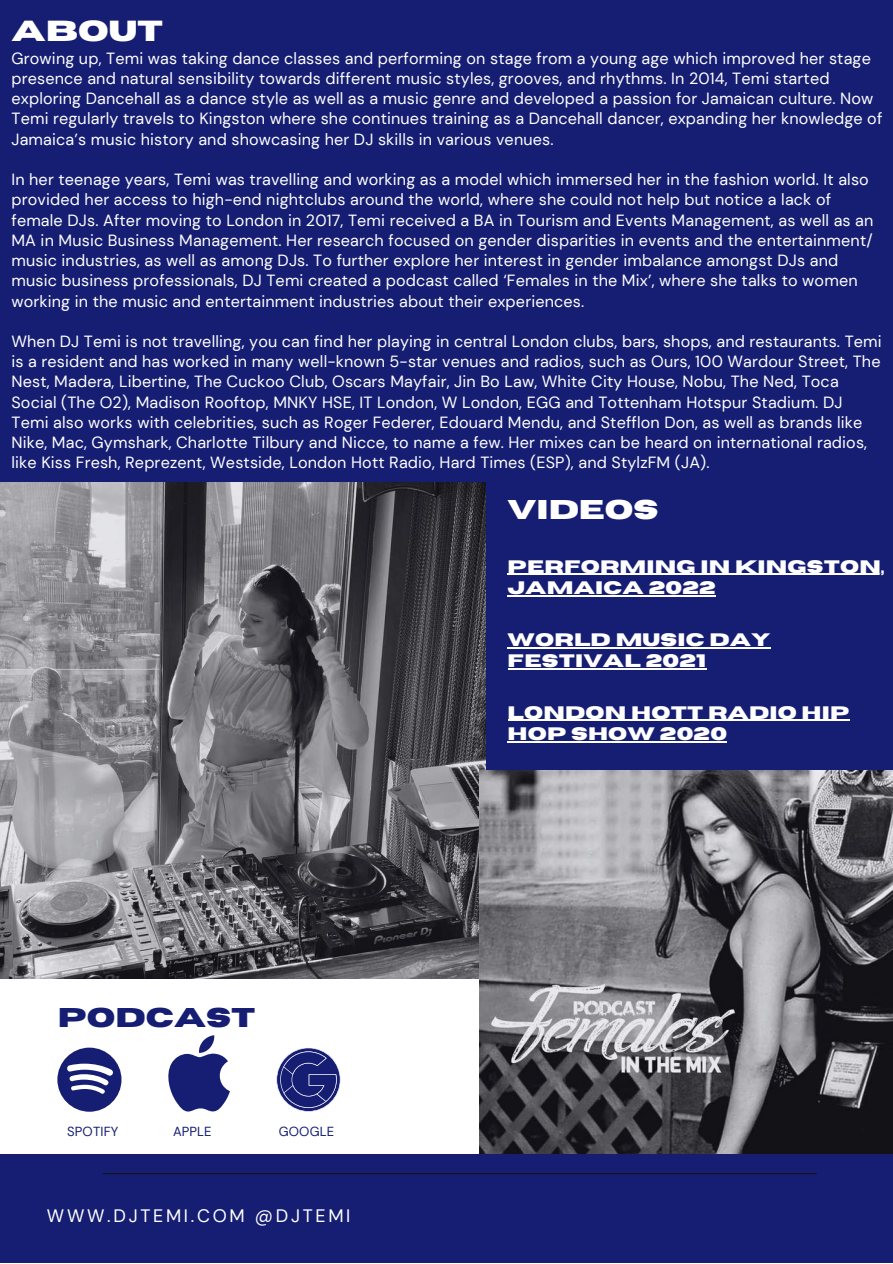
<style>
.page{position:relative;width:893px;height:1264px;background:#fff}
.page>*{position:absolute;margin:0;border:0;box-sizing:border-box;transform-origin:0 0}
.t1{font:700 28.95px "Horizon";color:#fff}
.t2{font:700 27px "Horizon";color:#161e73}
.t3{font:700 27px "Horizon";color:#fff}
.t4{font:700 18px/21.3px "Horizon";letter-spacing:.01em;color:#fff}
.t5{font:18px "DM Sans";letter-spacing:.15em;color:#fff}
.t6{font:16.2px/20.2px "DM Sans";letter-spacing:.01em;color:#fff}
.t7{font:13.05px "DM Sans";letter-spacing:.01em;color:#161e73}
</style>
<div class="page">
<div style="left:0;top:0;width:892px;height:1262px;background:#161e73"></div>
<img style="left:0;top:482px;width:485px;height:497px">
<div style="left:0;top:979px;width:892px;height:174px;background:#fff"></div>
<hr style="left:103px;top:1173px;width:713px;height:1px;background:#141414">
<img style="left:480px;top:770px;width:412px;height:383px">
<svg style="left:57px;top:1047px;width:64px;height:64px"></svg>
<svg style="left:168px;top:1035px;width:62px;height:76px"></svg>
<svg style="left:276px;top:1047px;width:64px;height:64px"></svg>
<hr style="left:507px;top:574px;width:377px;height:1px;background:#fff">
<hr style="left:507px;top:595px;width:209px;height:1px;background:#fff">
<hr style="left:507px;top:647px;width:263px;height:1px;background:#fff">
<hr style="left:507px;top:668px;width:199px;height:1px;background:#fff">
<hr style="left:507px;top:719px;width:342px;height:1px;background:#fff">
<hr style="left:507px;top:741px;width:220px;height:1px;background:#fff">
<h1 class="t1" style="left:11px;top:17px;width:153px">ABOUT</h1>
<p class="t6" style="left:11px;top:48px;width:872px">Growing up, Temi was taking dance classes and performing on stage from a young age which improved her stage presence and natural sensibility towards different music styles, grooves, and rhythms. In 2014, Temi started exploring Dancehall as a dance style as well as a music genre and developed a passion for Jamaican culture. Now Temi regularly travels to Kingston where she continues training as a Dancehall dancer, expanding her knowledge of Jamaica’s music history and showcasing her DJ skills in various venues.</p>
<p class="t6" style="left:11px;top:169px;width:863px">In her teenage years, Temi was travelling and working as a model which immersed her in the fashion world. It also provided her access to high-end nightclubs around the world, where she could not help but notice a lack of female DJs. After moving to London in 2017, Temi received a BA in Tourism and Events Management, as well as an MA in Music Business Management. Her research focused on gender disparities in events and the entertainment/ music industries, as well as among DJs. To further explore her interest in gender imbalance amongst DJs and music business professionals, DJ Temi created a podcast called ‘Females in the Mix’, where she talks to women working in the music and entertainment industries about their experiences.</p>
<p class="t6" style="left:11px;top:331px;width:871px">When DJ Temi is not travelling, you can find her playing in central London clubs, bars, shops, and restaurants. Temi is a resident and has worked in many well-known 5-star venues and radios, such as Ours, 100 Wardour Street, The Nest, Madera, Libertine, The Cuckoo Club, Oscars Mayfair, Jin Bo Law, White City House, Nobu, The Ned, Toca Social (The O2), Madison Rooftop, MNKY HSE, IT London, W London, EGG and Tottenham Hotspur Stadium. DJ Temi also works with celebrities, such as Roger Federer, Edouard Mendu, and Stefflon Don, as well as brands like Nike, Mac, Gymshark, Charlotte Tilbury and Nicce, to name a few. Her mixes can be heard on international radios, like Kiss Fresh, Reprezent, Westside, London Hott Radio, Hard Times (ESP), and StylzFM (JA).</p>
<h2 class="t3" style="left:507px;top:497px;width:152px">VIDEOS</h2>
<p class="t4" style="left:507px;top:556px;width:378px">PERFORMING IN KINGSTON,<br>JAMAICA 2022</p>
<p class="t4" style="left:507px;top:629px;width:264px">WORLD MUSIC DAY<br>FESTIVAL 2021</p>
<h2 class="t2" style="left:58px;top:1004px;width:199px">PODCAST</h2>
<p class="t7" style="left:67px;top:1123px;width:53px">SPOTIFY</p>
<p class="t7" style="left:173px;top:1123px;width:40px">APPLE</p>
<p class="t7" style="left:279px;top:1123px;width:57px">GOOGLE</p>
<p class="t5" style="left:47px;top:1203px;width:305px">WWW.DJTEMI.COM @DJTEMI</p>
<p class="t4" style="left:507px;top:702px;width:343px">LONDON HOTT RADIO HIP<br>HOP SHOW 2020</p>
</div>
